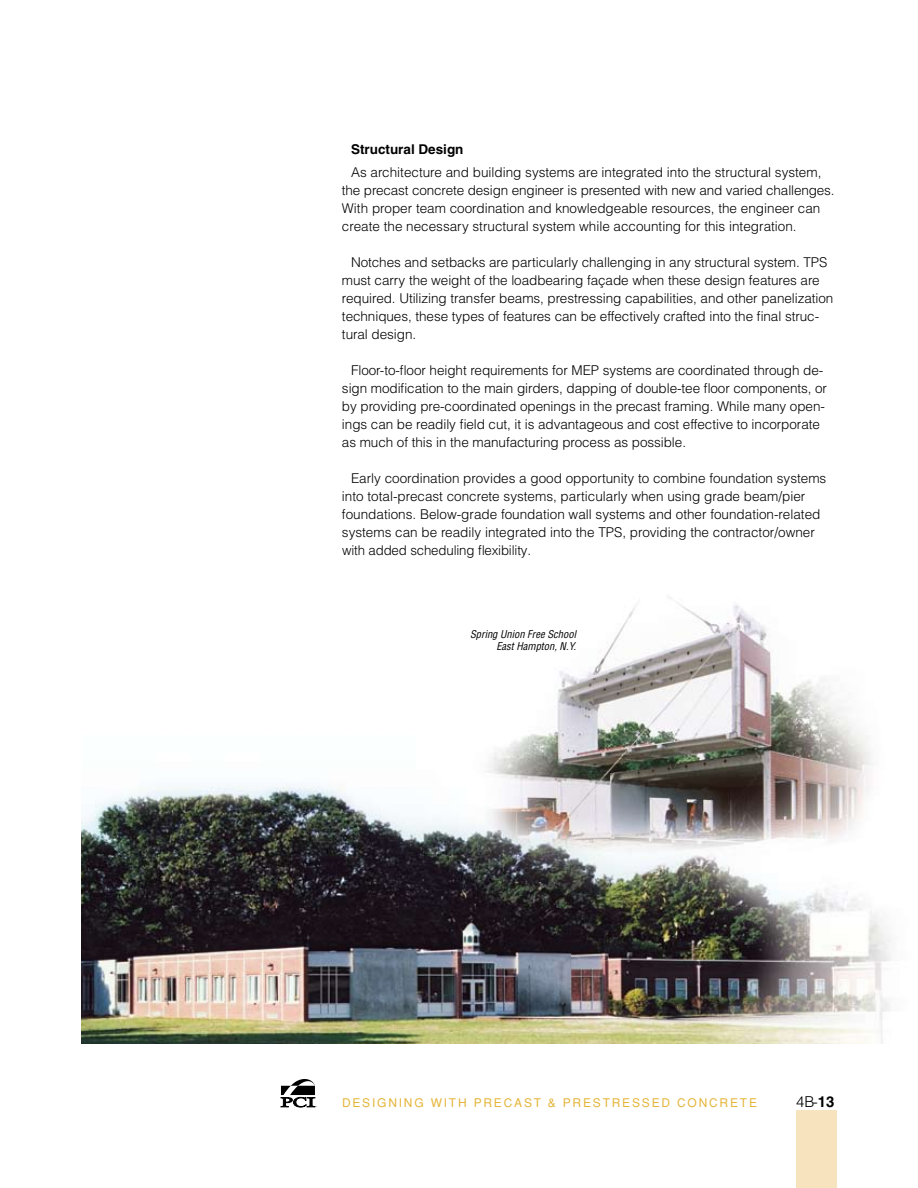
<style>
.page{position:relative;width:918px;height:1188px;background:#fff}
.page>*{position:absolute;margin:0;border:0;box-sizing:border-box;transform-origin:0 0}
.t1{font:300 15px "Helvetica";color:#000}
.t2{font:300 13.5px/18px "Helvetica";letter-spacing:-.005em;color:#000}
.t3{font:700 13.5px "Helvetica";color:#000}
.t4{font:12px "Helvetica";letter-spacing:.15em;color:#e5b53a}
.t5{font:italic condensed 10.5px/12px "Helvetica";color:#000;text-align:right}
.s1{font-weight:700}
</style>
<div class="page">
<img style="left:81px;top:597px;width:810px;height:447px">
<svg style="left:281px;top:1079px;width:36px;height:28px"></svg>
<div style="left:796px;top:1110px;width:41px;height:78px;background:#f7e3bd"></div>
<p class="t3" style="left:351px;top:141px;width:114px">Structural Design</p>
<p class="t2" style="left:342px;top:163px;width:494px;text-indent:9px">As architecture and building systems are integrated into the structural system, the precast concrete design engineer is presented with new and varied challenges.<br>With proper team coordination and knowledgeable resources, the engineer can create the necessary structural system while accounting for this integration.</p>
<p class="t2" style="left:342px;top:253px;width:493px;text-indent:9px">Notches and setbacks are particularly challenging in any structural system. TPS must carry the weight of the loadbearing façade when these design features are required. Utilizing transfer beams, prestressing capabilities, and other panelization techniques, these types of features can be effectively crafted into the final struc&shy;tural design.</p>
<p class="t2" style="left:342px;top:361px;width:487px;text-indent:9px">Floor-to-floor height requirements for MEP systems are coordinated through de&shy;sign modification to the main girders, dapping of double-tee floor components, or by providing pre-coordinated openings in the precast framing. While many open&shy;ings can be readily field cut, it is advantageous and cost effective to incorporate as much of this in the manufacturing process as possible.</p>
<p class="t2" style="left:342px;top:469px;width:486px;text-indent:9px">Early coordination provides a good opportunity to combine foundation systems into total-precast concrete systems, particularly when using grade beam/pier foundations. Below-grade foundation wall systems and other foundation-related systems can be readily integrated into the TPS, providing the contractor/owner with added scheduling flexibility.</p>
<p class="t5" style="left:470px;top:629px;width:107px">Spring Union Free School<br>East Hampton, N.Y.</p>
<p class="t4" style="left:342px;top:1096px;width:417px">DESIGNING WITH PRECAST &amp; PRESTRESSED CONCRETE</p>
<p class="t1" style="left:796px;top:1092px;width:40px">4B-<span class="s1">13</span></p>
</div>
